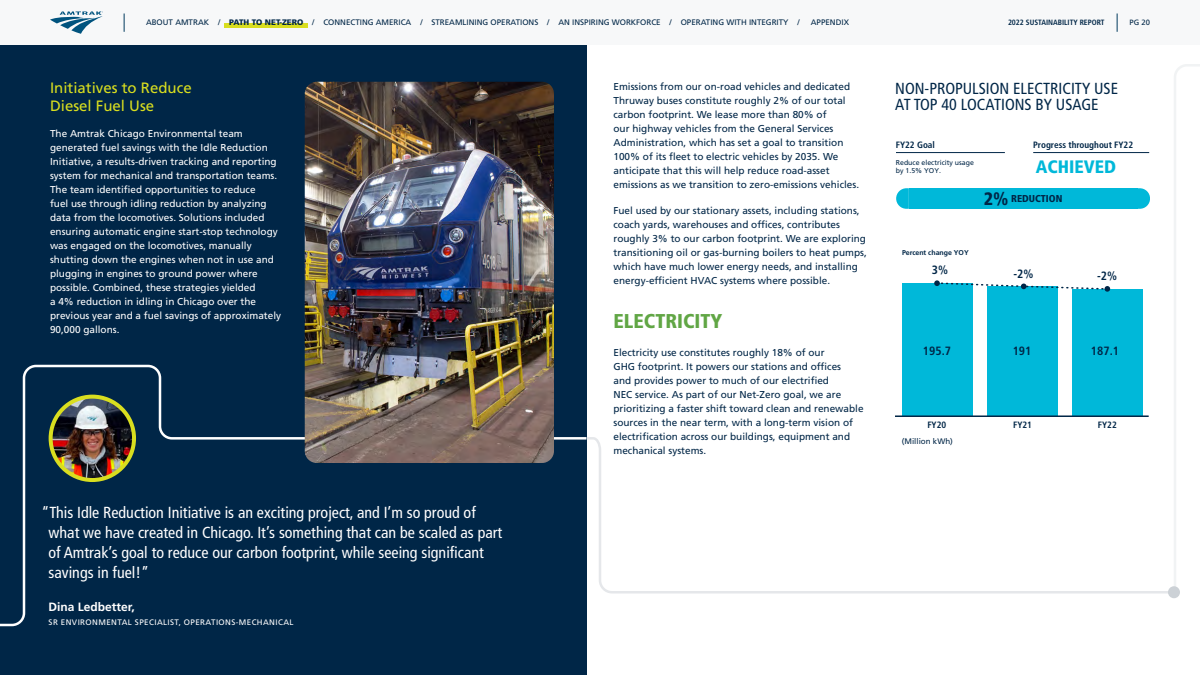
<style>
.page{position:relative;width:1200px;height:675px;background:#fff}
.page>*{position:absolute;margin:0;border:0;box-sizing:border-box;transform-origin:0 0}
.H2__new{font:900 condensed 20px "Frutiger LT Std";color:#61a645}
.t1{font:900 condensed 18px "Frutiger LT Std";color:#00b8d9}
.t2{font:condensed 16px/20px "Frutiger LT Std";color:#fff}
.ByTheNumbers{font:condensed 16px/16px "Frutiger LT Std";color:#002647}
.Body__GREP{font:15px/18px "Frutiger LT Std";color:#d9de1f}
.t3{font:700 condensed 12px "Frutiger LT Std";color:#002647}
.Quote_credit{font:700 12px "Frutiger LT Std";color:#fff}
.Body__GREP-2{font:10px/14px "Frutiger LT Std";color:#002647}
.Body__GREP-3{font:10px/14px "Frutiger LT Std";color:#fff}
.t4{font:900 condensed 10px "Frutiger LT Std";color:#002647}
.t5{font:700 condensed 9.2px "Frutiger LT Std";color:#002647}
.t6{font:8px "Frutiger LT Std";color:#002647}
.Quote_title{font:8px "Frutiger LT Std";letter-spacing:.05em;color:#fff}
.t7{font:700 condensed 7.7px "Frutiger LT Std";color:#002647}
.t8{font:7.7px "Frutiger LT Std";color:#002647}
.t9{font:7px/8px "Frutiger LT Std";color:#002647}
.Footnote__GREP{font:700 7px "Frutiger LT Std";color:#002647}
.s1{font-weight:900}
.s2{font-size:18px}
</style>
<div class="page">
<svg style="left:589px;top:437px;width:580px;height:158px"></svg>
<div style="left:0;top:45px;width:586px;height:630px;background:#002647"></div>
<svg style="left:0;top:364px;width:589px;height:264px"></svg>
<img style="left:305px;top:82px;width:249px;height:381px">
<div style="left:1072px;top:289px;width:71px;height:127px;background:#00b8d9"></div>
<div style="left:987px;top:286px;width:70px;height:130px;background:#00b8d9"></div>
<div style="left:902px;top:283px;width:70px;height:133px;background:#00b8d9"></div>
<svg style="left:934px;top:280px;width:176px;height:12px"></svg>
<hr style="left:895px;top:415px;width:254px;height:2px;background:#002647">
<hr style="left:896px;top:152px;width:109px;height:1px;background:#002647">
<hr style="left:1033px;top:152px;width:116px;height:1px;background:#002647">
<svg style="left:1137px;top:188px;width:13px;height:21px"></svg>
<div style="left:1125px;top:188px;width:12px;height:21px;background:#00b8d9"></div>
<div style="left:1112px;top:188px;width:13px;height:21px;background:#00b8d9"></div>
<div style="left:1099px;top:188px;width:13px;height:21px;background:#00b8d9"></div>
<div style="left:1087px;top:188px;width:12px;height:21px;background:#00b8d9"></div>
<div style="left:1074px;top:188px;width:13px;height:21px;background:#00b8d9"></div>
<div style="left:1061px;top:188px;width:13px;height:21px;background:#00b8d9"></div>
<div style="left:1049px;top:188px;width:12px;height:21px;background:#00b8d9"></div>
<div style="left:1036px;top:188px;width:13px;height:21px;background:#00b8d9"></div>
<div style="left:1023px;top:188px;width:13px;height:21px;background:#00b8d9"></div>
<div style="left:1010px;top:188px;width:13px;height:21px;background:#00b8d9"></div>
<div style="left:998px;top:188px;width:12px;height:21px;background:#00b8d9"></div>
<div style="left:985px;top:188px;width:13px;height:21px;background:#00b8d9"></div>
<div style="left:972px;top:188px;width:13px;height:21px;background:#00b8d9"></div>
<div style="left:960px;top:188px;width:12px;height:21px;background:#00b8d9"></div>
<div style="left:947px;top:188px;width:13px;height:21px;background:#00b8d9"></div>
<div style="left:934px;top:188px;width:13px;height:21px;background:#00b8d9"></div>
<div style="left:922px;top:188px;width:12px;height:21px;background:#00b8d9"></div>
<div style="left:909px;top:188px;width:13px;height:21px;background:#00b8d9"></div>
<svg style="left:896px;top:188px;width:13px;height:21px"></svg>
<svg style="left:1174px;top:64px;width:26px;height:531px"></svg>
<div style="left:1168px;top:586px;width:12px;height:12px;background:#ccd1d6;border-radius:50%"></div>
<div style="left:0;top:0;width:1200px;height:45px;background:#f7f8f9"></div>
<svg style="left:50px;top:11px;width:53px;height:23px"></svg>
<svg style="left:1117px;top:14px;width:1px;height:18px"></svg>
<svg style="left:124px;top:14px;width:1px;height:18px"></svg>
<hr style="left:224px;top:24px;width:84px;height:4px;background:#d9de1f">
<p class="t6" style="left:146px;top:18px;width:655px">ABOUT AMTRAK / <span class="s1">PATH TO NET-ZERO</span> / CONNECTING AMERICA / STREAMLINING OPERATIONS / AN INSPIRING WORKFORCE / OPERATING WITH INTEGRITY /</p>
<p class="t6" style="left:811px;top:18px;width:40px">APPENDIX</p>
<p class="t7" style="left:1008px;top:18px;width:98px">2022 SUSTAINABILITY REPORT</p>
<p class="t8" style="left:1130px;top:18px;width:22px">PG 20</p>
<p class="Body__GREP" style="left:50px;top:79px;width:143px">Initiatives to Reduce<br>Diesel Fuel Use</p>
<p class="Body__GREP-3" style="left:50px;top:127px;width:233px">The Amtrak Chicago Environmental team generated fuel savings with the Idle Reduction Initiative, a results-driven tracking and reporting system for mechanical and transportation teams.<br>The team identified opportunities to reduce<br>fuel use through idling reduction by analyzing data from the locomotives. Solutions included ensuring automatic engine start-stop technology was engaged on the locomotives, manually shutting down the engines when not in use and plugging in engines to ground power where possible. Combined, these strategies yielded<br>a 4% reduction in idling in Chicago over the previous year and a fuel savings of approximately 90,000 gallons.</p>
<p class="t2" style="left:49px;top:503px;width:455px;text-indent:-7px">“This Idle Reduction Initiative is an exciting project, and I’m so proud of what we have created in Chicago. It’s something that can be scaled as part of Amtrak’s goal to reduce our carbon footprint, while seeing significant savings in fuel!”</p>
<p class="Quote_credit" style="left:49px;top:600px;width:88px">Dina Ledbetter,</p>
<p class="Quote_title" style="left:49px;top:618px;width:246px">SR ENVIRONMENTAL SPECIALIST, OPERATIONS-MECHANICAL</p>
<p class="Body__GREP-2" style="left:614px;top:79px;width:247px">Emissions from our on-road vehicles and dedicated Thruway buses constitute roughly 2% of our total carbon footprint. We lease more than 80% of<br>our highway vehicles from the General Services Administration, which has set a goal to transition 100% of its fleet to electric vehicles by 2035. We anticipate that this will help reduce road-asset emissions as we transition to zero-emissions vehicles.</p>
<p class="Body__GREP-2" style="left:614px;top:203px;width:255px">Fuel used by our stationary assets, including stations, coach yards, warehouses and offices, contributes roughly 3% to our carbon footprint. We are exploring transitioning oil or gas-burning boilers to heat pumps, which have much lower energy needs, and installing energy-efficient HVAC systems where possible.</p>
<p class="H2__new" style="left:614px;top:309px;width:110px">ELECTRICITY</p>
<p class="Body__GREP-2" style="left:614px;top:345px;width:252px">Electricity use constitutes roughly 18% of our<br>GHG footprint. It powers our stations and offices<br>and provides power to much of our electrified<br>NEC service. As part of our Net-Zero goal, we are prioritizing a faster shift toward clean and renewable sources in the near term, with a long-term vision of electrification across our buildings, equipment and mechanical systems.</p>
<p class="ByTheNumbers" style="left:895px;top:81px;width:224px">NON-PROPULSION ELECTRICITY USE<br>AT TOP 40 LOCATIONS BY USAGE</p>
<p class="t5" style="left:896px;top:139px;width:41px">FY22 Goal</p>
<p class="t5" style="left:1033px;top:139px;width:101px">Progress throughout FY22</p>
<p class="t1" style="left:1036px;top:156px;width:82px">ACHIEVED</p>
<p class="t9" style="left:896px;top:159px;width:80px">Reduce electricity usage by 1.5% YOY.</p>
<p class="t4" style="left:984px;top:193px;width:80px"><span class="s2">2%</span> REDUCTION</p>
<p class="Footnote__GREP" style="left:902px;top:249px;width:68px">Percent change YOY</p>
<p class="t3" style="left:932px;top:263px;width:18px">3%</p>
<p class="t3" style="left:1014px;top:266px;width:22px">-2%</p>
<p class="t3" style="left:923px;top:344px;width:30px">195.7</p>
<p class="t3" style="left:1013px;top:344px;width:20px">191</p>
<p class="t3" style="left:1097px;top:269px;width:22px">-2%</p>
<p class="t3" style="left:1091px;top:344px;width:30px">187.1</p>
<p class="t5" style="left:927px;top:419px;width:20px">FY20</p>
<p class="t5" style="left:1013px;top:419px;width:20px">FY21</p>
<p class="t5" style="left:1098px;top:419px;width:20px">FY22</p>
<p class="t6" style="left:902px;top:437px;width:53px">(Million kWh)</p>
</div>
